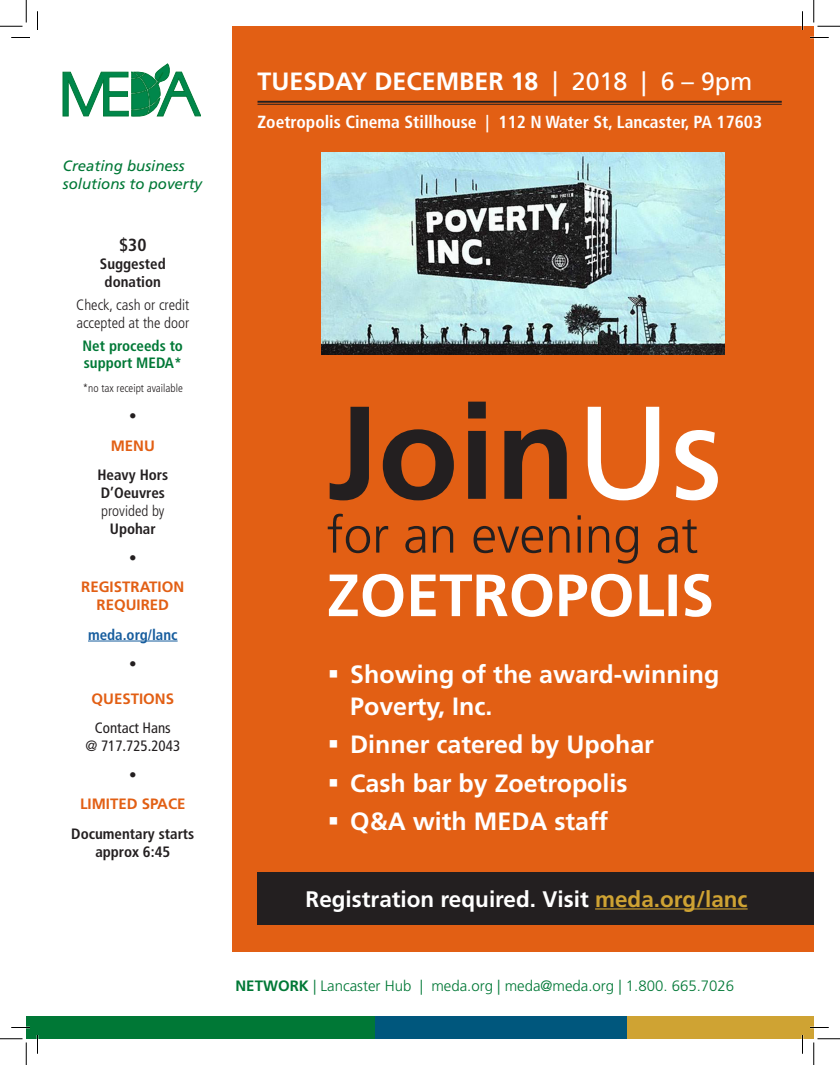
<style>
.page{position:relative;width:840px;height:1065px;background:#fff}
.page>*{position:absolute;margin:0;border:0;box-sizing:border-box;transform-origin:0 0}
.body{font:700 25px/32.5px "Frutiger LT Std";color:#fff}
.body-2{font:700 22.5px "Frutiger LT Std";color:#fff}
.body-3{font:700 condensed 17.5px "Frutiger LT Std";color:#fff}
.body-4{font:700 condensed 17.5px "Frutiger LT Std";color:#231f20}
.body-5{font:700 condensed 15px/18px "Frutiger LT Std";color:#231f20;text-align:center}
.body-6{font:300 15px "Frutiger LT Std";color:#007836}
.body-7{font:700 15px/18px "Frutiger LT Std";color:#e25f14;text-align:center}
.body-8{font:300 condensed 15px/17.5px "Frutiger LT Std";color:#231f20}
.body-9{font:italic 15px/17.5px "Frutiger LT Std";color:#007836}
.body-10{font:condensed 15px/18px "Frutiger LT Std";color:#231f20;text-align:center}
.body-11{font:700 condensed 15px/17.5px "Frutiger LT Std";color:#007836}
.body-12{font:700 condensed 15px "Frutiger LT Std";color:#175d9e}
.body-13{font:300 condensed 11.25px "Frutiger LT Std";color:#231f20}
.s1{font-weight:300}
.s2{font-weight:400}
.s3{color:#cfa333}
.s4{font-weight:700}
</style>
<div class="page">
<div style="left:232px;top:26px;width:582px;height:926px;background:#e25f14"></div>
<div style="left:26px;top:1016px;width:349px;height:23px;background:#007836"></div>
<div style="left:375px;top:1016px;width:252px;height:23px;background:#00577d"></div>
<div style="left:627px;top:1016px;width:187px;height:23px;background:#cfa333"></div>
<svg style="left:329px;top:574px;width:382px;height:43px"></svg>
<svg style="left:328px;top:514px;width:369px;height:50px"></svg>
<svg style="left:588px;top:407px;width:130px;height:93px"></svg>
<svg style="left:330px;top:402px;width:237px;height:98px"></svg>
<hr style="left:88px;top:641px;width:90px;height:1px;background:#175d9e">
<hr style="left:258px;top:101px;width:524px;height:2px;background:#231f20">
<hr style="left:258px;top:104px;width:524px;height:1px;background:#231f20">
<div style="left:258px;top:872px;width:556px;height:53px;background:#231f20"></div>
<hr style="left:595px;top:908px;width:153px;height:2px;background:#cfa333">
<svg style="left:63px;top:64px;width:138px;height:52px"></svg>
<img style="left:321px;top:153px;width:404px;height:201px">
<svg style="left:11px;top:37px;width:19px;height:1px"></svg>
<svg style="left:810px;top:37px;width:19px;height:1px"></svg>
<svg style="left:11px;top:1027px;width:19px;height:1px"></svg>
<svg style="left:810px;top:1027px;width:19px;height:1px"></svg>
<svg style="left:37px;top:11px;width:1px;height:19px"></svg>
<svg style="left:37px;top:1035px;width:1px;height:19px"></svg>
<svg style="left:802px;top:11px;width:1px;height:19px"></svg>
<svg style="left:802px;top:1035px;width:1px;height:19px"></svg>
<svg style="left:0;top:0;width:27px;height:27px"></svg>
<svg style="left:0;top:1039px;width:27px;height:26px"></svg>
<svg style="left:814px;top:0;width:26px;height:27px"></svg>
<svg style="left:814px;top:1039px;width:26px;height:26px"></svg>
<p class="body-9" style="left:63px;top:158px;width:141px">Creating business solutions to poverty</p>
<p class="body-4" style="left:119px;top:235px;width:29px">$30</p>
<p class="body-5" style="left:100px;top:255px;width:67px">Suggested donation</p>
<p class="body-8" style="left:76px;top:297px;width:115px">Check, cash or credit accepted at the door</p>
<p class="body-11" style="left:83px;top:337px;width:102px">Net proceeds to support MEDA*</p>
<p class="body-13" style="left:83px;top:382px;width:101px">*no tax receipt available</p>
<p class="body-10" style="left:129px;top:407px;width:9px">•</p>
<p class="body-7" style="left:111px;top:436px;width:46px">MENU</p>
<p class="body-5" style="left:97px;top:466px;width:72px">Heavy Hors<br>D’Oeuvres <span class="s1">provided by<br></span>Upohar</p>
<p class="body-10" style="left:129px;top:549px;width:9px">•</p>
<p class="body-7" style="left:81px;top:578px;width:104px">REGISTRATION<br>REQUIRED</p>
<p class="body-12" style="left:88px;top:625px;width:91px">meda.org/lanc</p>
<p class="body-10" style="left:129px;top:655px;width:9px">•</p>
<p class="body-7" style="left:92px;top:690px;width:84px">QUESTIONS</p>
<p class="body-10" style="left:85px;top:719px;width:96px">Contact Hans<br>@ 717.725.2043</p>
<p class="body-10" style="left:129px;top:766px;width:9px">•</p>
<p class="body-7" style="left:80px;top:795px;width:107px">LIMITED SPACE</p>
<p class="body-5" style="left:71px;top:824px;width:125px">Documentary starts approx 6:45</p>
<p class="body" style="left:258px;top:65px;width:496px">TUESDAY DECEMBER 18 <span class="s2">| 2018 | 6 – 9pm</span></p>
<p class="body-3" style="left:258px;top:111px;width:506px">Zoetropolis Cinema Stillhouse | 112 N Water St, Lancaster, PA 17603</p>
<p class="body" style="left:350px;top:658px;width:371px">Showing of the award-winning<br>Poverty, Inc.</p>
<p class="body" style="left:350px;top:729px;width:305px">Dinner catered by Upohar</p>
<p class="body" style="left:350px;top:767px;width:279px">Cash bar by Zoetropolis</p>
<p class="body" style="left:350px;top:805px;width:259px">Q&amp;A with MEDA staff</p>
<p class="body-2" style="left:306px;top:886px;width:444px">Registration required. Visit <span class="s3">meda.org/lanc</span></p>
<p class="body-6" style="left:235px;top:977px;width:500px"><span class="s4">NETWORK</span> | Lancaster Hub | meda.org | meda@meda.org | 1.800. 665.7026</p>
</div>
